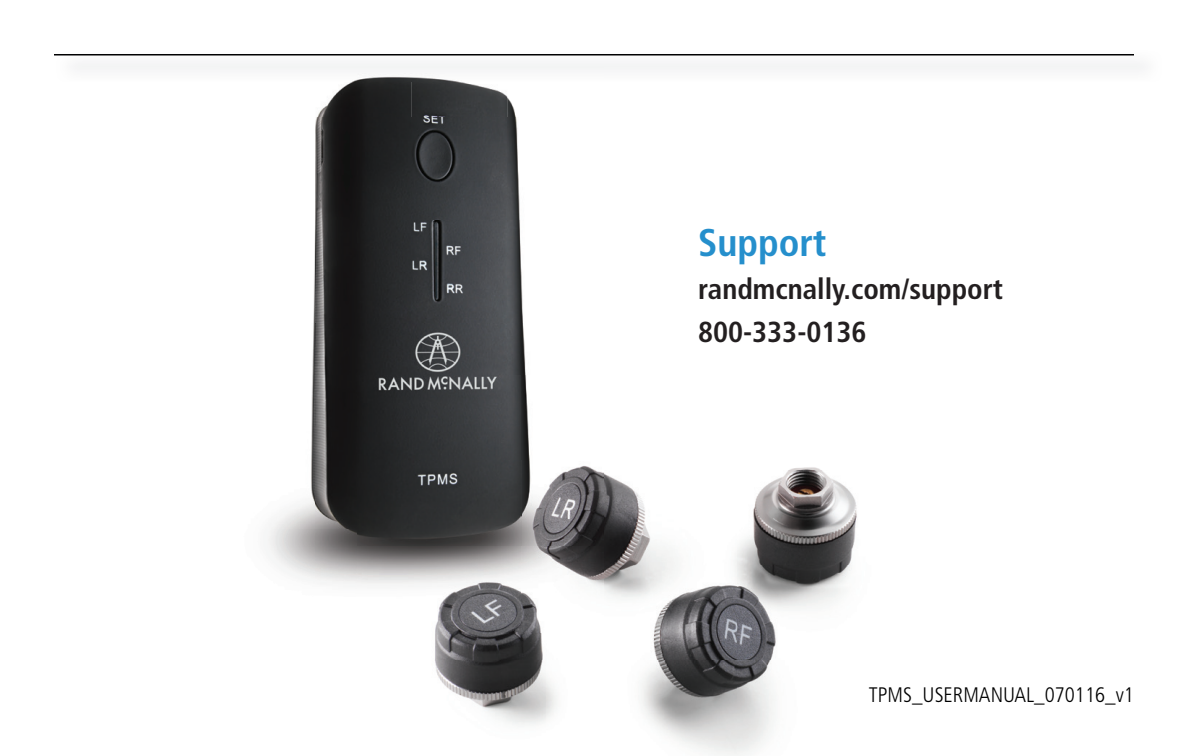
<style>
.page{position:relative;width:1188px;height:756px;background:#fff}
.page>*{position:absolute;margin:0;border:0;box-sizing:border-box;transform-origin:0 0}
.t1{font:700 condensed 38.4px "Frutiger";color:#258fcc}
.t2{font:700 condensed 28.8px/42.9px "Frutiger";color:#231f20}
.t3{font:300 condensed 21px "Frutiger";color:#000001}
</style>
<div class="page">
<img style="left:603px;top:467px;width:254px;height:98px">
<img style="left:435px;top:633px;width:112px;height:92px">
<img style="left:547px;top:565px;width:303px;height:190px">
<img style="left:313px;top:82px;width:210px;height:242px">
<img style="left:311px;top:324px;width:100px;height:103px">
<img style="left:411px;top:324px;width:115px;height:51px">
<img style="left:268px;top:427px;width:89px;height:157px">
<img style="left:357px;top:375px;width:246px;height:258px">
<img style="left:220px;top:56px;width:383px;height:26px">
<hr style="left:54px;top:54px;width:1080px;height:2px;background:#000001">
<h1 class="t1" style="left:698px;top:220px;width:130px">Support</h1>
<p class="t2" style="left:698px;top:268px;width:307px">randmcnally.com/support<br>800-333-0136</p>
<p class="t3" style="left:869px;top:682px;width:267px">TPMS_USERMANUAL_070116_v1</p>
</div>
